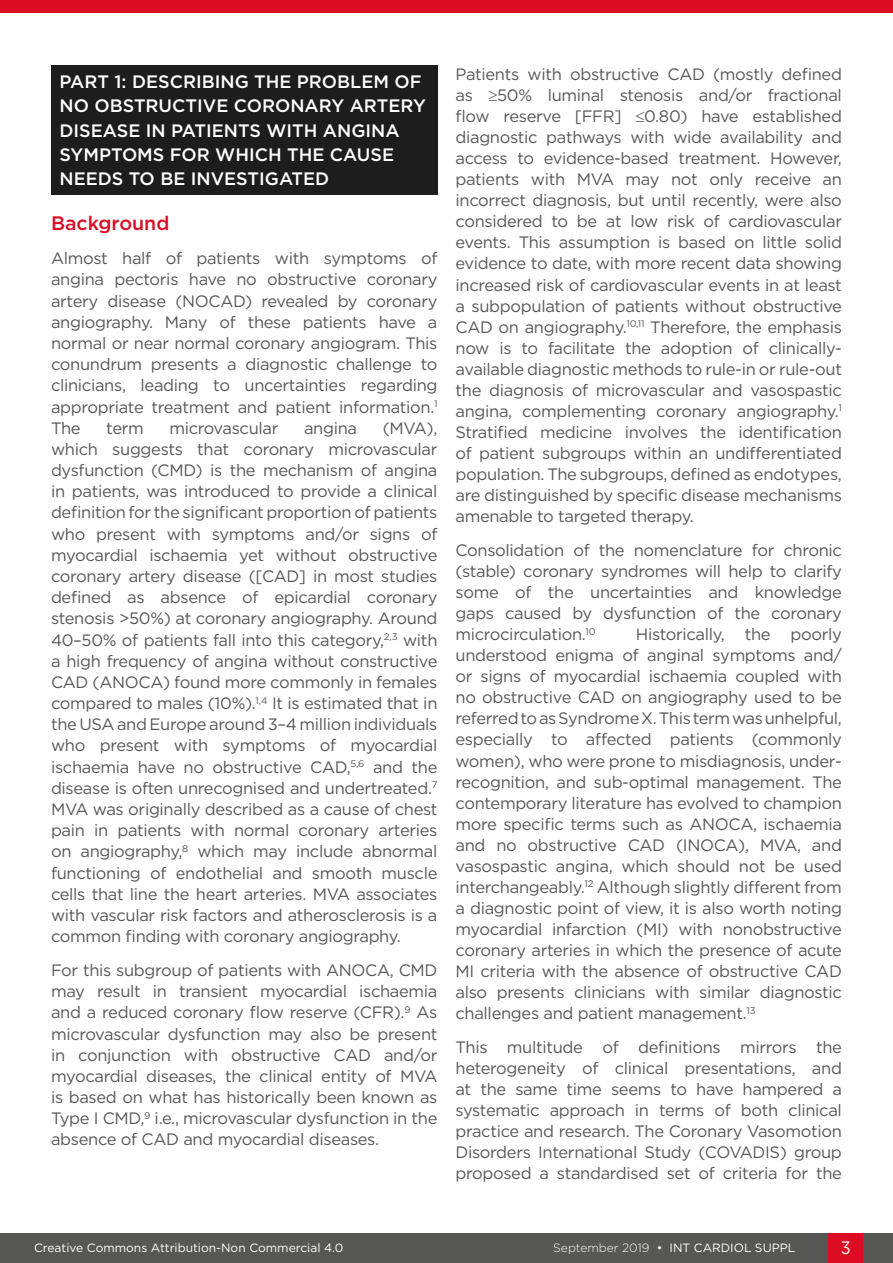
<style>
.page{position:relative;width:893px;height:1263px;background:#fff}
.page>*{position:absolute;margin:0;border:0;box-sizing:border-box;transform-origin:0 0}
.H2__Heading_2{font:500 19.5px "Gotham";color:#dc0c23}
.H1__Heading_1{font:500 18px/24.2px "Gotham";color:#fff}
.t1{font:18px "Gotham";color:#fff;scale:.9 1}
.Body_Text{font:16.5px/21px "Gotham";letter-spacing:-.02em;color:#575756;text-align:justify}
.t2{font:12px "Gotham";color:#fff}
.s1{font-weight:300}
</style>
<div class="page">
<div style="left:0;top:1233px;width:893px;height:30px;background:#575756"></div>
<div style="left:829px;top:1233px;width:34px;height:30px;background:#dc0c23"></div>
<div style="left:0;top:0;width:893px;height:13px;background:#dc0c23"></div>
<div style="left:51px;top:65px;width:386px;height:130px;background:#1d1d1d"></div>
<p class="H1__Heading_1" style="left:60px;top:70px;width:368px">PART 1: DESCRIBING THE PROBLEM OF<br>NO OBSTRUCTIVE CORONARY ARTERY<br>DISEASE IN PATIENTS WITH ANGINA<br>SYMPTOMS FOR WHICH THE CAUSE<br>NEEDS TO BE INVESTIGATED</p>
<p class="H2__Heading_2" style="left:51px;top:211px;width:120px">Background</p>
<p class="Body_Text" style="left:51px;top:248px;width:388px">Almost half of patients with symptoms of angina pectoris have no obstructive coronary artery disease (NOCAD) revealed by coronary angiography. Many of these patients have a normal or near normal coronary angiogram. This conundrum presents a diagnostic challenge to clinicians, leading to uncertainties regarding appropriate treatment and patient information.<sup>1<br></sup>The</p>
<p class="Body_Text" style="left:106px;top:417px;width:39px">term</p>
<p class="Body_Text" style="left:169px;top:417px;width:111px">microvascular</p>
<p class="Body_Text" style="left:304px;top:417px;width:55px">angina</p>
<p class="Body_Text" style="left:51px;top:417px;width:388px;text-indent:332px">(MVA), which suggests that coronary microvascular dysfunction (CMD) is the mechanism of angina in patients, was introduced to provide a clinical definition for the significant proportion of patients who present with symptoms and/or signs of myocardial ischaemia yet without obstructive coronary artery disease ([CAD] in most studies defined as absence of epicardial coronary stenosis &gt;50%) at coronary angiography. Around 40–50% of patients fall into this category,<sup>2,3</sup> with a high frequency of angina without constructive CAD (ANOCA) found more commonly in females compared to males (10%).<sup>1,4</sup> It is estimated that in the USA and Europe around 3–4 million individuals who present with symptoms of myocardial ischaemia have no obstructive CAD,<sup>5,6</sup> and the disease is often unrecognised and undertreated.<sup>7<br></sup>MVA was originally described as a cause of chest pain in patients with normal coronary arteries on angiography,<sup>8</sup> which may include abnormal functioning of endothelial and smooth muscle cells that line the heart arteries. MVA associates with vascular risk factors and atherosclerosis is a common finding with coronary angiography.</p>
<p class="Body_Text" style="left:51px;top:959px;width:388px">For this subgroup of patients with ANOCA, CMD may result in transient myocardial ischaemia and a reduced coronary flow reserve (CFR).<sup>9</sup> As microvascular dysfunction may also be present in conjunction with obstructive CAD and/or myocardial diseases, the clinical entity of MVA is based on what has historically been known as Type I CMD,<sup>9</sup> i.e., microvascular dysfunction in the absence of CAD and myocardial diseases.</p>
<p class="Body_Text" style="left:455px;top:63px;width:388px">Patients with obstructive CAD (mostly defined as ≥50% luminal stenosis and/or fractional flow reserve [FFR] ≤0.80) have established diagnostic pathways with wide availability and access to evidence-based treatment. However, patients with MVA may not only receive an incorrect diagnosis, but until recently, were also considered to be at low risk of cardiovascular events. This assumption is based on little solid evidence to date, with more recent data showing increased risk of cardiovascular events in at least a subpopulation of patients without obstructive CAD on angiography.<sup>10,11</sup> Therefore, the emphasis now is to facilitate the adoption of clinically&shy;available diagnostic methods to rule-in or rule-out the diagnosis of microvascular and vasospastic angina, complementing coronary angiography.<sup>1<br></sup>Stratified medicine involves the identification of patient subgroups within an undifferentiated population. The subgroups, defined as endotypes, are distinguished by specific disease mechanisms amenable to targeted therapy.</p>
<p class="Body_Text" style="left:455px;top:539px;width:388px">Consolidation of the nomenclature for chronic (stable) coronary syndromes will help to clarify some of the uncertainties and knowledge gaps caused by dysfunction of the coronary microcirculation.<sup>10</sup></p>
<p class="Body_Text" style="left:455px;top:623px;width:388px;text-indent:180px">Historically, the poorly understood enigma of anginal symptoms and/ or signs of myocardial ischaemia coupled with no obstructive CAD on angiography used to be referred to as Syndrome X. This term was unhelpful, especially to affected patients (commonly women), who were prone to misdiagnosis, under&shy;recognition, and sub-optimal management. The contemporary literature has evolved to champion more specific terms such as ANOCA, ischaemia and no obstructive CAD (INOCA), MVA, and vasospastic angina, which should not be used interchangeably.<sup>12</sup> Although slightly different from a diagnostic point of view, it is also worth noting myocardial infarction (MI) with nonobstructive coronary arteries in which the presence of acute MI criteria with the absence of obstructive CAD also presents clinicians with similar diagnostic challenges and patient management.<sup>13</sup></p>
<p class="Body_Text" style="left:455px;top:1036px;width:388px">This multitude of definitions mirrors the heterogeneity of clinical presentations, and at the same time seems to have hampered a systematic approach in terms of both clinical practice and research. The Coronary Vasomotion Disorders International Study (COVADIS) group proposed a standardised set of criteria for the</p>
<p class="t2" style="left:34px;top:1240px;width:311px">Creative Commons Attribution-Non Commercial 4.0</p>
<p class="t2" style="left:553px;top:1240px;width:243px"><span class="s1">September 2019</span> • INT CARDIOL SUPPL</p>
<p class="t1" style="left:841px;top:1236px;width:13px">3</p>
</div>
